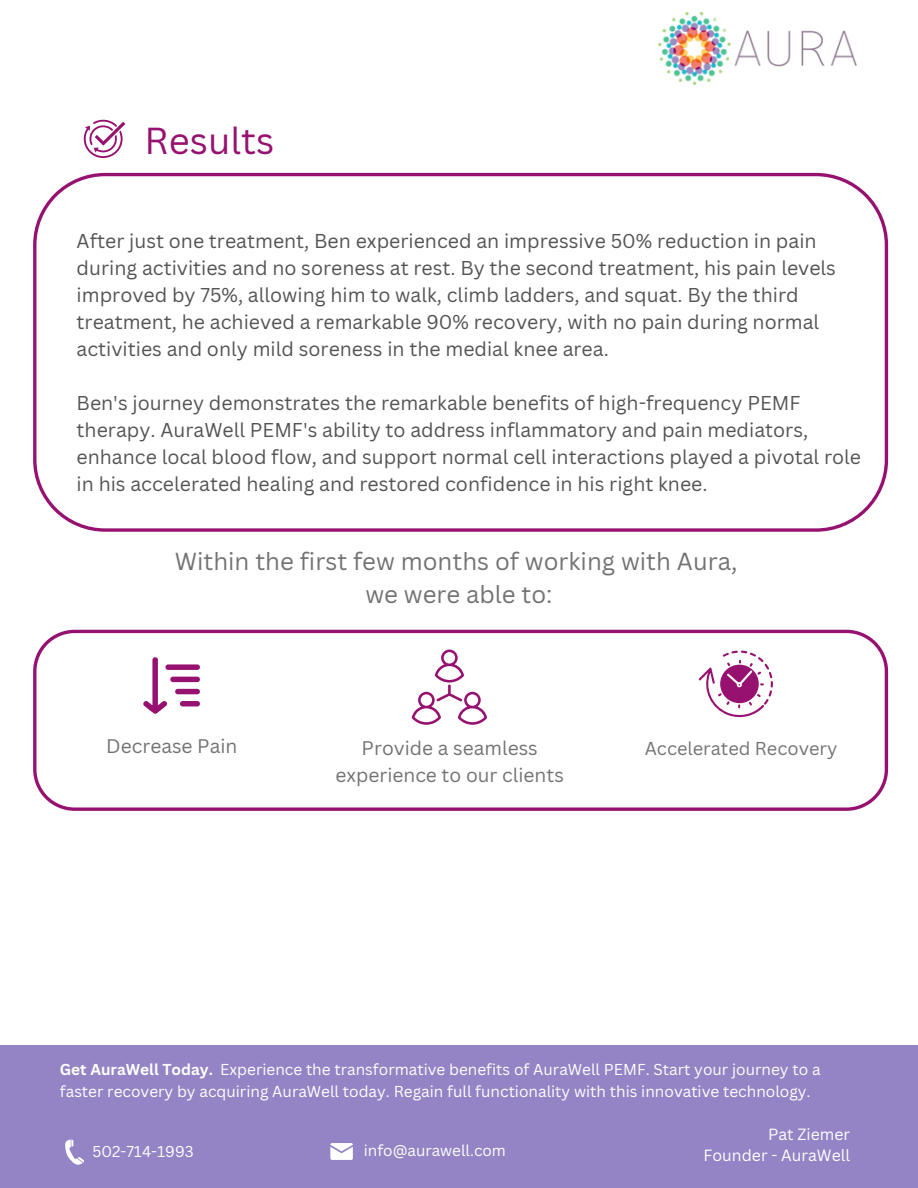
<style>
.page{position:relative;width:918px;height:1188px;background:#fff}
.page>*{position:absolute;margin:0;border:0;box-sizing:border-box;transform-origin:0 0}
.t1{font:36.6px "Canva Sans";color:#971270}
.t2{font:24px/32.7px "Canva Sans";color:#737373;text-align:center}
.t3{font:19.5px/27px "Canva Sans";color:#545454}
.t4{font:19.2px/26.4px "Canva Sans";color:#737373;text-align:center}
.t5{font:18.15px "Canva Sans";color:#737373}
.t6{font:15.75px "Canva Sans";color:#fff}
.t7{font:15.45px/21.1px "Canva Sans";color:#fff}
.t8{font:15.3px "Canva Sans";color:#fff}
.s1{font-weight:700}
</style>
<div class="page">
<svg style="left:33px;top:173px;width:855px;height:359px"></svg>
<svg style="left:84px;top:120px;width:41px;height:38px"></svg>
<svg style="left:33px;top:630px;width:855px;height:181px"></svg>
<svg style="left:412px;top:650px;width:75px;height:75px"></svg>
<img style="left:658px;top:13px;width:198px;height:72px">
<svg style="left:699px;top:651px;width:74px;height:69px"></svg>
<svg style="left:142px;top:656px;width:25px;height:58px"></svg>
<div style="left:165px;top:664px;width:35px;height:6px;background:#971270;border-radius:3px"></div>
<div style="left:170px;top:677px;width:30px;height:5px;background:#971270;border-radius:3px"></div>
<div style="left:175px;top:689px;width:25px;height:5px;background:#971270;border-radius:3px"></div>
<div style="left:180px;top:701px;width:20px;height:5px;background:#971270;border-radius:3px"></div>
<div style="left:0;top:1046px;width:918px;height:142px;background:#9484c5"></div>
<svg style="left:65px;top:1139px;width:19px;height:26px"></svg>
<svg style="left:330px;top:1143px;width:23px;height:17px"></svg>
<h1 class="t1" style="left:145px;top:115px;width:131px">Results</h1>
<p class="t3" style="left:77px;top:227px;width:761px">After just one treatment, Ben experienced an impressive 50% reduction in pain during activities and no soreness at rest. By the second treatment, his pain levels improved by 75%, allowing him to walk, climb ladders, and squat. By the third treatment, he achieved a remarkable 90% recovery, with no pain during normal activities and only mild soreness in the medial knee area.</p>
<p class="t3" style="left:77px;top:389px;width:786px">Ben's journey demonstrates the remarkable benefits of high-frequency PEMF therapy. AuraWell PEMF's ability to address inflammatory and pain mediators, enhance local blood flow, and support normal cell interactions played a pivotal role in his accelerated healing and restored confidence in his right knee.</p>
<p class="t2" style="left:175px;top:545px;width:564px">Within the first few months of working with Aura, we were able to:</p>
<p class="t4" style="left:106px;top:732px;width:133px">Decrease Pain</p>
<p class="t4" style="left:335px;top:735px;width:230px">Provide a seamless experience to our clients</p>
<p class="t5" style="left:645px;top:735px;width:194px">Accelerated Recovery</p>
<p class="t7" style="left:60px;top:1059px;width:762px"><span class="s1">Get AuraWell Today.</span> Experience the transformative benefits of AuraWell PEMF. Start your journey to a faster recovery by acquiring AuraWell today. Regain full functionality with this innovative technology.</p>
<p class="t6" style="left:768px;top:1123px;width:83px">Pat Ziemer</p>
<p class="t8" style="left:92px;top:1141px;width:103px">502-714-1993</p>
<p class="t6" style="left:704px;top:1145px;width:148px">Founder - AuraWell</p>
<p class="t8" style="left:364px;top:1139px;width:144px">info@aurawell.com</p>
</div>
